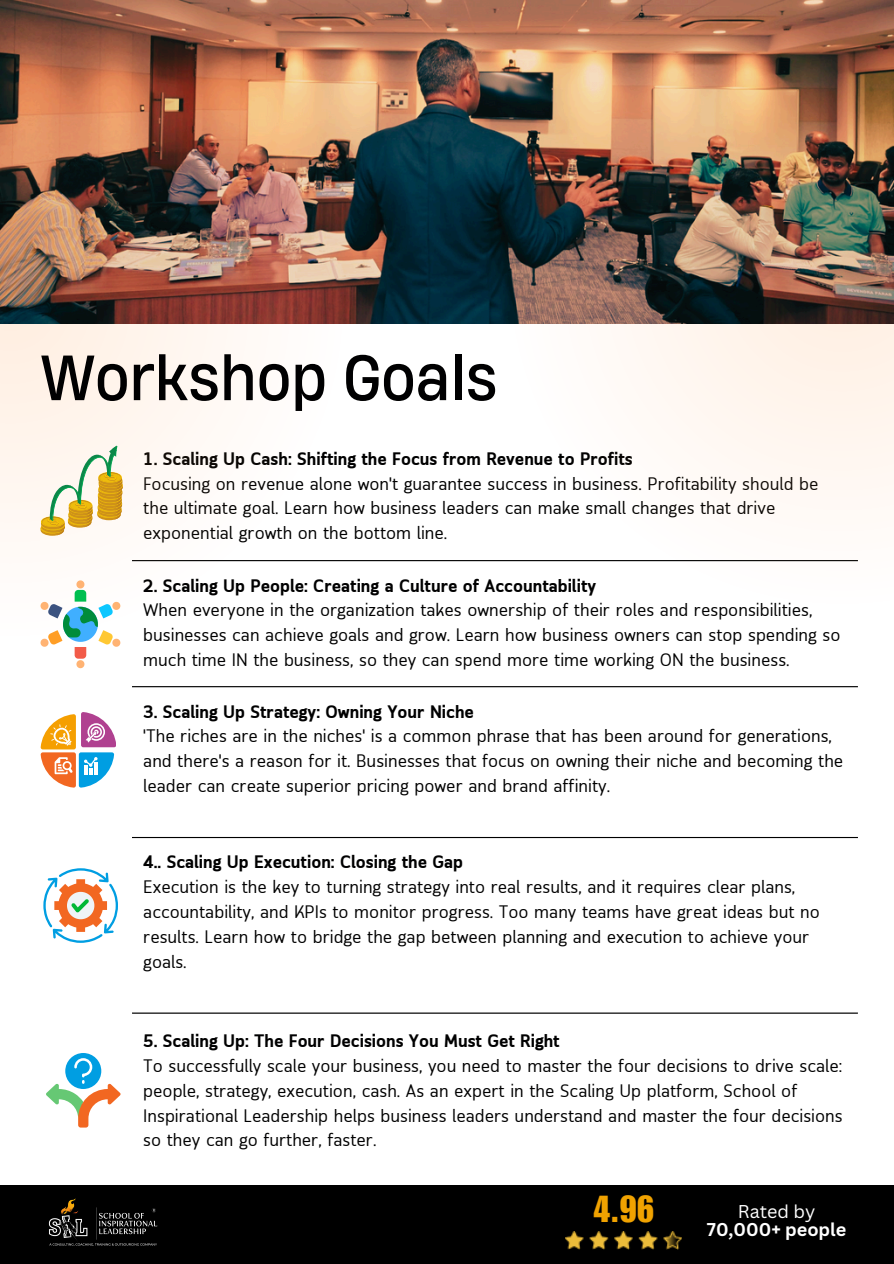
<style>
.page{position:relative;width:894px;height:1264px;background:#fff}
.page>*{position:absolute;margin:0;border:0;box-sizing:border-box;transform-origin:0 0}
.t1{font:60px "Heading Now 64";color:#000001}
.t2{font:36.6px "Impact LT Std";color:#f0a200}
.t3{font:18px/24.8px "Nyutro Sans";color:#000001}
.t4{font:700 18px "Nyutro Sans";color:#000001}
.t5{font:700 18px "Canva Sans";color:#fff}
.t6{font:18px "Canva Sans";color:#fff}
</style>
<div class="page">
<hr style="left:132px;top:560px;width:725px;height:1px;background:#000">
<hr style="left:132px;top:686px;width:725px;height:1px;background:#000">
<hr style="left:132px;top:837px;width:725px;height:1px;background:#000">
<hr style="left:132px;top:1012px;width:725px;height:1px;background:#000">
<svg style="left:505px;top:323px;width:388px;height:239px;fill:#fffaf6"></svg>
<svg style="left:0;top:323px;width:345px;height:285px"></svg>
<img style="left:0;top:0;width:893px;height:323px">
<svg style="left:41px;top:445px;width:82px;height:90px"></svg>
<svg style="left:41px;top:580px;width:79px;height:88px"></svg>
<svg style="left:81px;top:712px;width:35px;height:35px"></svg>
<svg style="left:41px;top:714px;width:35px;height:35px"></svg>
<svg style="left:79px;top:752px;width:35px;height:35px"></svg>
<svg style="left:41px;top:752px;width:35px;height:35px"></svg>
<svg style="left:86px;top:723px;width:19px;height:19px"></svg>
<svg style="left:84px;top:757px;width:13px;height:17px"></svg>
<svg style="left:55px;top:757px;width:18px;height:17px"></svg>
<svg style="left:50px;top:724px;width:21px;height:21px"></svg>
<svg style="left:43px;top:868px;width:75px;height:74px"></svg>
<svg style="left:65px;top:1052px;width:36px;height:36px"></svg>
<svg style="left:46px;top:1058px;width:75px;height:69px"></svg>
<div style="left:0;top:1184px;width:893px;height:79px;background:#000"></div>
<img style="left:48px;top:1198px;width:110px;height:48px">
<img style="left:565px;top:1231px;width:116px;height:18px">
<p class="t1" style="left:41px;top:337px;width:458px">Workshop Goals</p>
<p class="t4" style="left:143px;top:451px;width:491px">1. Scaling Up Cash: Shifting the Focus from Revenue to Profits</p>
<p class="t3" style="left:143px;top:473px;width:676px">Focusing on revenue alone won't guarantee success in business. Profitability should be the ultimate goal. Learn how business leaders can make small changes that drive exponential growth on the bottom line.</p>
<p class="t4" style="left:143px;top:578px;width:454px">2. Scaling Up People: Creating a Culture of Accountability</p>
<p class="t3" style="left:143px;top:599px;width:698px">When everyone in the organization takes ownership of their roles and responsibilities, businesses can achieve goals and grow. Learn how business owners can stop spending so much time IN the business, so they can spend more time working ON the business.</p>
<h1 class="t4" style="left:143px;top:704px;width:332px">3. Scaling Up Strategy: Owning Your Niche</h1>
<p class="t3" style="left:143px;top:725px;width:701px">'The riches are in the niches' is a common phrase that has been around for generations, and there's a reason for it. Businesses that focus on owning their niche and becoming the leader can create superior pricing power and brand affinity.</p>
<p class="t4" style="left:143px;top:855px;width:321px">4.. Scaling Up Execution: Closing the Gap</p>
<p class="t3" style="left:143px;top:876px;width:677px">Execution is the key to turning strategy into real results, and it requires clear plans, accountability, and KPIs to monitor progress. Too many teams have great ideas but no results. Learn how to bridge the gap between planning and execution to achieve your goals.</p>
<p class="t4" style="left:143px;top:1033px;width:418px">5. Scaling Up: The Four Decisions You Must Get Right</p>
<p class="t3" style="left:143px;top:1055px;width:700px">To successfully scale your business, you need to master the four decisions to drive scale: people, strategy, execution, cash. As an expert in the Scaling Up platform, School of Inspirational Leadership helps business leaders understand and master the four decisions so they can go further, faster.</p>
<p class="t2" style="left:593px;top:1195px;width:63px">4.96</p>
<p class="t6" style="left:737px;top:1198px;width:79px">Rated by</p>
<p class="t5" style="left:706px;top:1216px;width:141px">70,000+ people</p>
</div>
